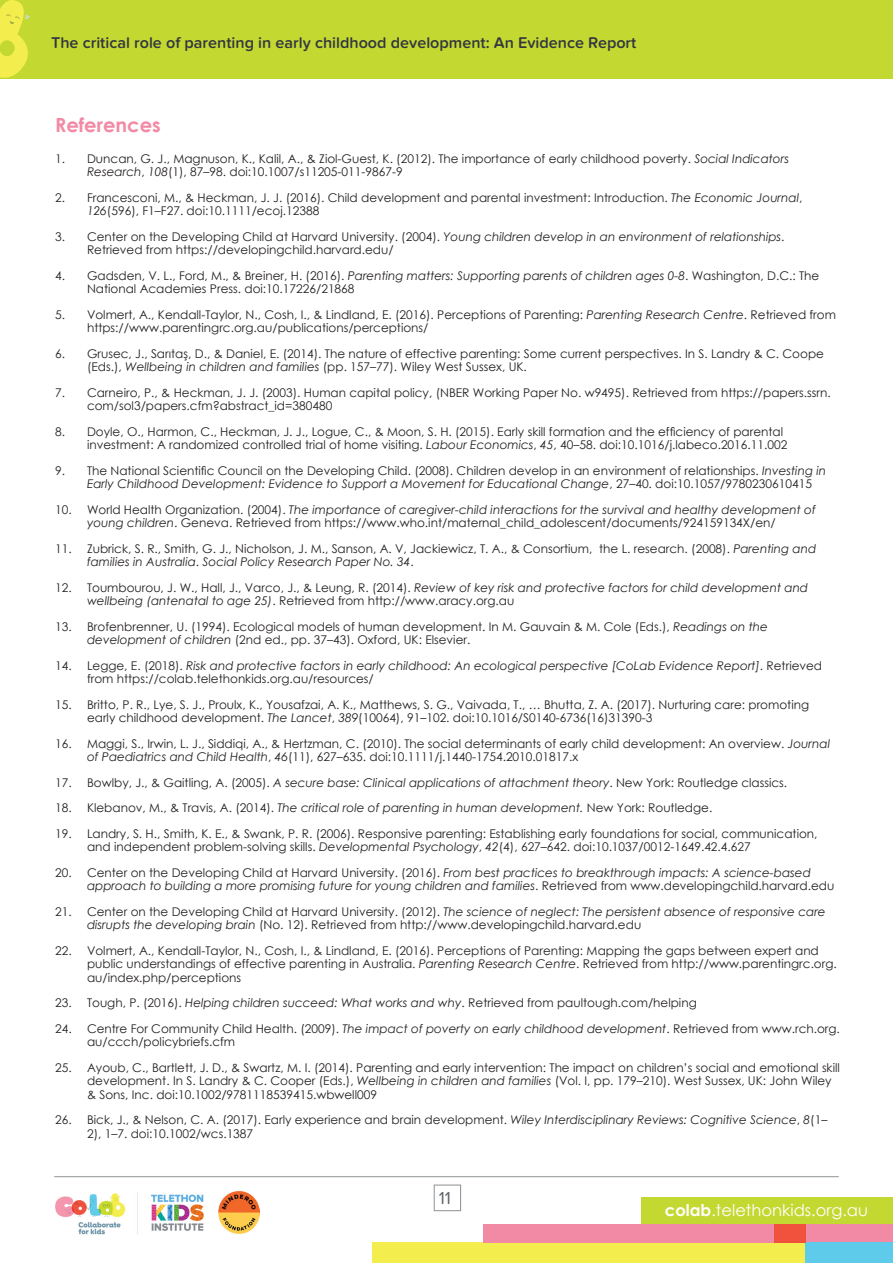
<style>
.page{position:relative;width:893px;height:1263px;background:#fff}
.page>*{position:absolute;margin:0;border:0;box-sizing:border-box;transform-origin:0 0}
.MAIN_HEAD{font:700 19.5px "Century Gothic";color:#f38aa5}
.t1{font:18px "Proxima Nova Soft";color:#5f6369}
.t2{font:16.35px "Century Gothic";color:#fff}
.t3{font:600 16.2px "Proxima Nova Soft";color:#323640}
.t4{font:12px/13.5px "Century Gothic";color:#231f20}
.t5{font:italic 12px/13.5px "Century Gothic";color:#231f20}
.s1{font-style:italic}
.s2{font-style:normal}
.s3{font-weight:700}
</style>
<div class="page">
<div style="left:0;top:0;width:893px;height:78px;background:#c4d832"></div>
<div style="left:372px;top:1243px;width:521px;height:20px;background:#f3ed4e"></div>
<div style="left:483px;top:1224px;width:410px;height:19px;background:#f38aa5"></div>
<div style="left:806px;top:1243px;width:87px;height:20px;background:#5dcbe9"></div>
<div style="left:774px;top:1224px;width:32px;height:19px;background:#f0523e"></div>
<svg style="left:0;top:0;width:31px;height:79px"></svg>
<hr style="left:55px;top:1176px;width:783px;height:1px;background:#a8abac">
<div style="left:434px;top:1184px;width:27px;height:27px;border:1px solid #fff"></div>
<div style="left:642px;top:1197px;width:251px;height:27px;background:#c4d832"></div>
<img style="left:55px;top:1191px;width:205px;height:43px">
<p class="t3" style="left:51px;top:33px;width:587px">The critical role of parenting in early childhood development: An Evidence Report</p>
<p class="MAIN_HEAD" style="left:55px;top:110px;width:107px">References</p>
<p class="t4" style="left:87px;top:152px;width:704px;text-indent:-32px">1. Duncan, G. J., Magnuson, K., Kalil, A., &amp; Ziol-Guest, K. (2012). The importance of early childhood poverty. <span class="s1">Social Indicators<br>Research</span>, <span class="s1">108</span>(1), 87–98. doi:10.1007/s11205-011-9867-9</p>
<p class="t4" style="left:87px;top:191px;width:717px;text-indent:-32px">2. Francesconi, M., &amp; Heckman, J. J. (2016). Child development and parental investment: Introduction. <span class="s1">The Economic Journal</span>,<br><span class="s1">126</span>(596), F1–F27. doi:10.1111/ecoj.12388</p>
<p class="t4" style="left:87px;top:230px;width:699px;text-indent:-32px">3. Center on the Developing Child at Harvard University. (2004). <span class="s1">Young children develop in an environment of relationships</span>.<br>Retrieved from https://developingchild.harvard.edu/</p>
<p class="t4" style="left:87px;top:269px;width:734px;text-indent:-32px">4. Gadsden, V. L., Ford, M., &amp; Breiner, H. (2016). <span class="s1">Parenting matters: Supporting parents of children ages 0-8</span>. Washington, D.C.: The<br>National Academies Press. doi:10.17226/21868</p>
<p class="t4" style="left:87px;top:308px;width:750px;text-indent:-32px">5. Volmert, A., Kendall-Taylor, N., Cosh, I., &amp; Lindland, E. (2016). Perceptions of Parenting: <span class="s1">Parenting Research Centre</span>. Retrieved from https://www.parentingrc.org.au/publications/perceptions/</p>
<p class="t4" style="left:87px;top:347px;width:738px;text-indent:-32px">6. Grusec, J., Sarıtaş, D., &amp; Daniel, E. (2014). The nature of effective parenting: Some current perspectives. In S. Landry &amp; C. Coope (Eds.), <span class="s1">Wellbeing in children and families</span> (pp. 157–77). Wiley West Sussex, UK.</p>
<p class="t4" style="left:87px;top:386px;width:745px;text-indent:-32px">7. Carneiro, P., &amp; Heckman, J. J. (2003). Human capital policy, (NBER Working Paper No. w9495). Retrieved from https://papers.ssrn. com/sol3/papers.cfm?abstract_id=380480</p>
<p class="t4" style="left:87px;top:425px;width:702px;text-indent:-32px">8. Doyle, O., Harmon, C., Heckman, J. J., Logue, C., &amp; Moon, S. H. (2015). Early skill formation and the efficiency of parental investment: A randomized controlled trial of home visiting. <span class="s1">Labour Economics</span>, <span class="s1">45</span>, 40–58. doi:10.1016/j.labeco.2016.11.002</p>
<p class="t4" style="left:87px;top:464px;width:741px;text-indent:-32px">9. The National Scientific Council on the Developing Child. (2008). Children develop in an environment of relationships. <span class="s1">Investing in<br>Early Childhood Development: Evidence to Support a Movement for Educational Change</span>, 27–40. doi:10.1057/9780230610415</p>
<p class="t4" style="left:87px;top:503px;width:730px;text-indent:-32px">10. World Health Organization. (2004). <span class="s1">The importance of caregiver-child interactions for the survival and healthy development of young children</span>. Geneva. Retrieved from https://www.who.int/maternal_child_adolescent/documents/924159134X/en/</p>
<p class="t4" style="left:87px;top:542px;width:731px;text-indent:-32px">11. Zubrick, S. R., Smith, G. J., Nicholson, J. M., Sanson, A. V, Jackiewicz, T. A., &amp; Consortium, the L. research. (2008). <span class="s1">Parenting and families in Australia</span>. <span class="s1">Social Policy Research Paper No. 34</span>.</p>
<p class="t4" style="left:87px;top:581px;width:723px;text-indent:-32px">12. Toumbourou, J. W., Hall, J., Varco, J., &amp; Leung, R. (2014). <span class="s1">Review of key risk and protective factors for child development and wellbeing (antenatal to age 25)</span>. Retrieved from http://www.aracy.org.au</p>
<p class="t4" style="left:87px;top:620px;width:682px;text-indent:-32px">13. Brofenbrenner, U. (1994). Ecological models of human development. In M. Gauvain &amp; M. Cole (Eds.), <span class="s1">Readings on the development of children</span> (2nd ed., pp. 37–43). Oxford, UK: Elsevier.</p>
<p class="t5" style="left:87px;top:659px;width:737px;text-indent:-32px"><span class="s2">14. Legge, E. (2018).</span> Risk and protective factors in early childhood: An ecological perspective [CoLab Evidence Report]<span class="s2">. Retrieved from https://colab.telethonkids.org.au/resources/</span></p>
<p class="t4" style="left:87px;top:698px;width:724px;text-indent:-32px">15. Britto, P. R., Lye, S. J., Proulx, K., Yousafzai, A. K., Matthews, S. G., Vaivada, T., … Bhutta, Z. A. (2017). Nurturing care: promoting early childhood development. <span class="s1">The Lancet</span>, <span class="s1">389</span>(10064), 91–102. doi:10.1016/S0140-6736(16)31390-3</p>
<p class="t4" style="left:87px;top:737px;width:745px;text-indent:-32px">16. Maggi, S., Irwin, L. J., Siddiqi, A., &amp; Hertzman, C. (2010). The social determinants of early child development: An overview. <span class="s1">Journal of Paediatrics and Child Health</span>, <span class="s1">46</span>(11), 627–635. doi:10.1111/j.1440-1754.2010.01817.x</p>
<p class="t4" style="left:55px;top:776px;width:734px">17. Bowlby, J., &amp; Gaitling, A. (2005). <span class="s1">A secure base: Clinical applications of attachment theory</span>. New York: Routledge classics.</p>
<p class="t4" style="left:55px;top:801px;width:659px">18. Klebanov, M., &amp; Travis, A. (2014). <span class="s1">The critical role of parenting in human development.</span> New York: Routledge.</p>
<p class="t4" style="left:87px;top:827px;width:732px;text-indent:-32px">19. Landry, S. H., Smith, K. E., &amp; Swank, P. R. (2006). Responsive parenting: Establishing early foundations for social, communication, and independent problem-solving skills. <span class="s1">Developmental Psychology</span>, <span class="s1">42</span>(4), 627–642. doi:10.1037/0012-1649.42.4.627</p>
<p class="t5" style="left:87px;top:866px;width:749px;text-indent:-32px"><span class="s2">20. Center on the Developing Child at Harvard University. (2016).</span> From best practices to breakthrough impacts: A science-based approach to building a more promising future for young children and families<span class="s2">. Retrieved from www.developingchild.harvard.edu</span></p>
<p class="t4" style="left:87px;top:905px;width:740px;text-indent:-32px">21. Center on the Developing Child at Harvard University. (2012). <span class="s1">The science of neglect: The persistent absence of responsive care disrupts the developing brain</span> (No. 12). Retrieved from http://www.developingchild.harvard.edu</p>
<p class="t4" style="left:87px;top:944px;width:751px;text-indent:-32px">22. Volmert, A., Kendall-Taylor, N., Cosh, I., &amp; Lindland, E. (2016). Perceptions of Parenting: Mapping the gaps between expert and public understandings of effective parenting in Australia. <span class="s1">Parenting Research Centre</span>. Retrieved from http://www.parentingrc.org. au/index.php/perceptions</p>
<p class="t4" style="left:55px;top:996px;width:643px">23. Tough, P. (2016). <span class="s1">Helping children succeed: What works and why</span>. Retrieved from paultough.com/helping</p>
<p class="t4" style="left:87px;top:1022px;width:754px;text-indent:-32px">24. Centre For Community Child Health. (2009). <span class="s1">The impact of poverty on early childhood development</span>. Retrieved from www.rch.org. au/ccch/policybriefs.cfm</p>
<p class="t4" style="left:87px;top:1061px;width:754px;text-indent:-32px">25. Ayoub, C., Bartlett, J. D., &amp; Swartz, M. I. (2014). Parenting and early intervention: The impact on children’s social and emotional skill development. In S. Landry &amp; C. Cooper (Eds.), <span class="s1">Wellbeing in children and families</span> (Vol. I, pp. 179–210). West Sussex, UK: John Wiley &amp; Sons, Inc. doi:10.1002/9781118539415.wbwell009</p>
<p class="t4" style="left:87px;top:1113px;width:742px;text-indent:-32px">26. Bick, J., &amp; Nelson, C. A. (2017). Early experience and brain development. <span class="s1">Wiley Interdisciplinary Reviews: Cognitive Science</span>, <span class="s1">8</span>(1–<br>2), 1–7. doi:10.1002/wcs.1387</p>
<p class="t1" style="left:439px;top:1187px;width:14px">11</p>
<p class="t2" style="left:665px;top:1199px;width:205px"><span class="s3">colab</span>.telethonkids.org.au</p>
</div>
